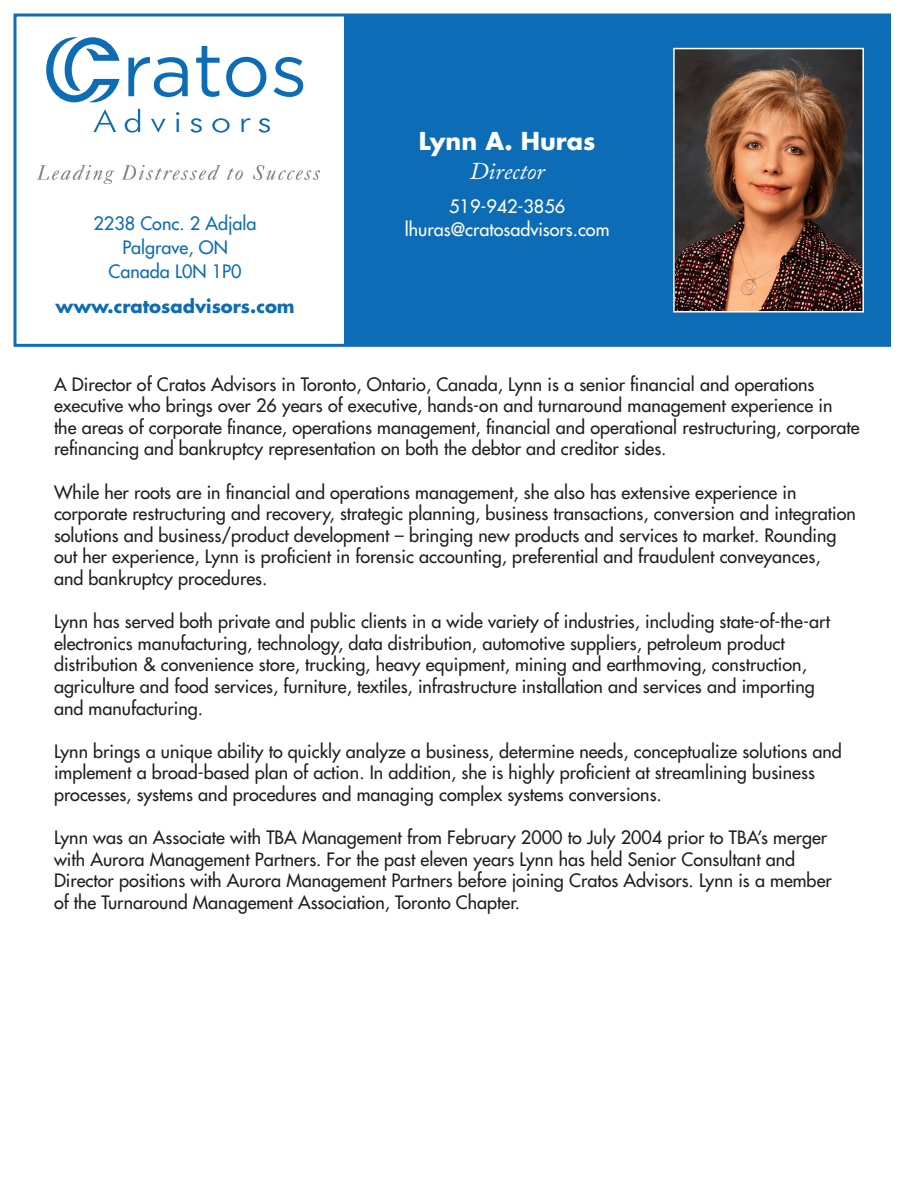
<style>
.page{position:relative;width:918px;height:1188px;background:#fff}
.page>*{position:absolute;margin:0;border:0;box-sizing:border-box;transform-origin:0 0}
.t1{font:700 24px "Futura";color:#fff}
.t2{font:italic 24px "Adobe Caslon Pro";color:#fff}
.t3{font:18px/21.6px "Futura";color:#231f20}
.t4{font:18px "Futura";color:#0d6cb6}
.t5{font:18px "Futura";color:#fff}
.t6{font:700 18px "Futura";color:#0d6cb6}
</style>
<div class="page">
<svg style="left:128px;top:57px;width:60px;height:40px"></svg>
<svg style="left:196px;top:46px;width:24px;height:51px"></svg>
<svg style="left:226px;top:57px;width:40px;height:40px"></svg>
<svg style="left:274px;top:57px;width:29px;height:40px"></svg>
<svg style="left:46px;top:37px;width:73px;height:65px"></svg>
<svg style="left:94px;top:109px;width:22px;height:23px"></svg>
<svg style="left:125px;top:109px;width:15px;height:24px"></svg>
<svg style="left:151px;top:119px;width:15px;height:14px"></svg>
<svg style="left:176px;top:112px;width:3px;height:20px"></svg>
<svg style="left:190px;top:118px;width:12px;height:15px"></svg>
<svg style="left:212px;top:118px;width:18px;height:15px"></svg>
<svg style="left:242px;top:118px;width:9px;height:14px"></svg>
<svg style="left:259px;top:118px;width:11px;height:15px"></svg>
<div style="left:14px;top:14px;width:877px;height:333px;border:3px solid #0d6cb6"></div>
<img style="left:38px;top:165px;width:281px;height:19px">
<div style="left:344px;top:15px;width:546px;height:330px;background:#0d6cb6"></div>
<img style="left:676px;top:51px;width:185px;height:259px">
<div style="left:673px;top:48px;width:191px;height:265px;border:2px solid #fff"></div>
<p class="t4" style="left:94px;top:212px;width:165px">2238 Conc. 2 Adjala</p>
<p class="t4" style="left:122px;top:236px;width:107px">Palgrave, ON</p>
<p class="t4" style="left:109px;top:260px;width:134px">Canada L0N 1P0</p>
<p class="t6" style="left:55px;top:293px;width:241px">www.cratosadvisors.com</p>
<p class="t1" style="left:419px;top:124px;width:178px">Lynn A. Huras</p>
<p class="t2" style="left:470px;top:157px;width:77px">Director</p>
<p class="t5" style="left:449px;top:195px;width:117px">519-942-3856</p>
<p class="t5" style="left:405px;top:218px;width:206px">lhuras@cratosadvisors.com</p>
<p class="t3" style="left:54px;top:373px;width:807px">A Director of Cratos Advisors in Toronto, Ontario, Canada, Lynn is a senior financial and operations executive who brings over 26 years of executive, hands-on and turnaround management experience in<br>the areas of corporate finance, operations management, financial and operational restructuring, corporate refinancing and bankruptcy representation on both the debtor and creditor sides.</p>
<p class="t3" style="left:54px;top:481px;width:744px">While her roots are in financial and operations management, she also has extensive experience in</p>
<p class="t3" style="left:54px;top:503px;width:803px">corporate restructuring and recovery, strategic planning, business transactions, conversion and integration solutions and business/product development – bringing new products and services to market. Rounding out her experience, Lynn is proficient in forensic accounting, preferential and fraudulent conveyances,</p>
<p class="t3" style="left:54px;top:567px;width:215px">and bankruptcy procedures.</p>
<p class="t3" style="left:54px;top:611px;width:778px">Lynn has served both private and public clients in a wide variety of industries, including state-of-the-art electronics manufacturing, technology, data distribution, automotive suppliers, petroleum product</p>
<p class="t3" style="left:54px;top:654px;width:754px">distribution &amp; convenience store, trucking, heavy equipment, mining and earthmoving, construction,</p>
<p class="t3" style="left:54px;top:675px;width:762px">agriculture and food services, furniture, textiles, infrastructure installation and services and importing</p>
<p class="t3" style="left:54px;top:697px;width:151px">and manufacturing.</p>
<p class="t3" style="left:54px;top:740px;width:789px">Lynn brings a unique ability to quickly analyze a business, determine needs, conceptualize solutions and implement a broad-based plan of action. In addition, she is highly proficient at streamlining business</p>
<p class="t3" style="left:54px;top:783px;width:609px">processes, systems and procedures and managing complex systems conversions.</p>
<p class="t3" style="left:54px;top:827px;width:775px">Lynn was an Associate with TBA Management from February 2000 to July 2004 prior to TBA’s merger</p>
<p class="t3" style="left:54px;top:848px;width:743px">with Aurora Management Partners. For the past eleven years Lynn has held Senior Consultant and</p>
<p class="t3" style="left:54px;top:870px;width:779px">Director positions with Aurora Management Partners before joining Cratos Advisors. Lynn is a member</p>
<p class="t3" style="left:54px;top:891px;width:468px">of the Turnaround Management Association, Toronto Chapter.</p>
</div>
